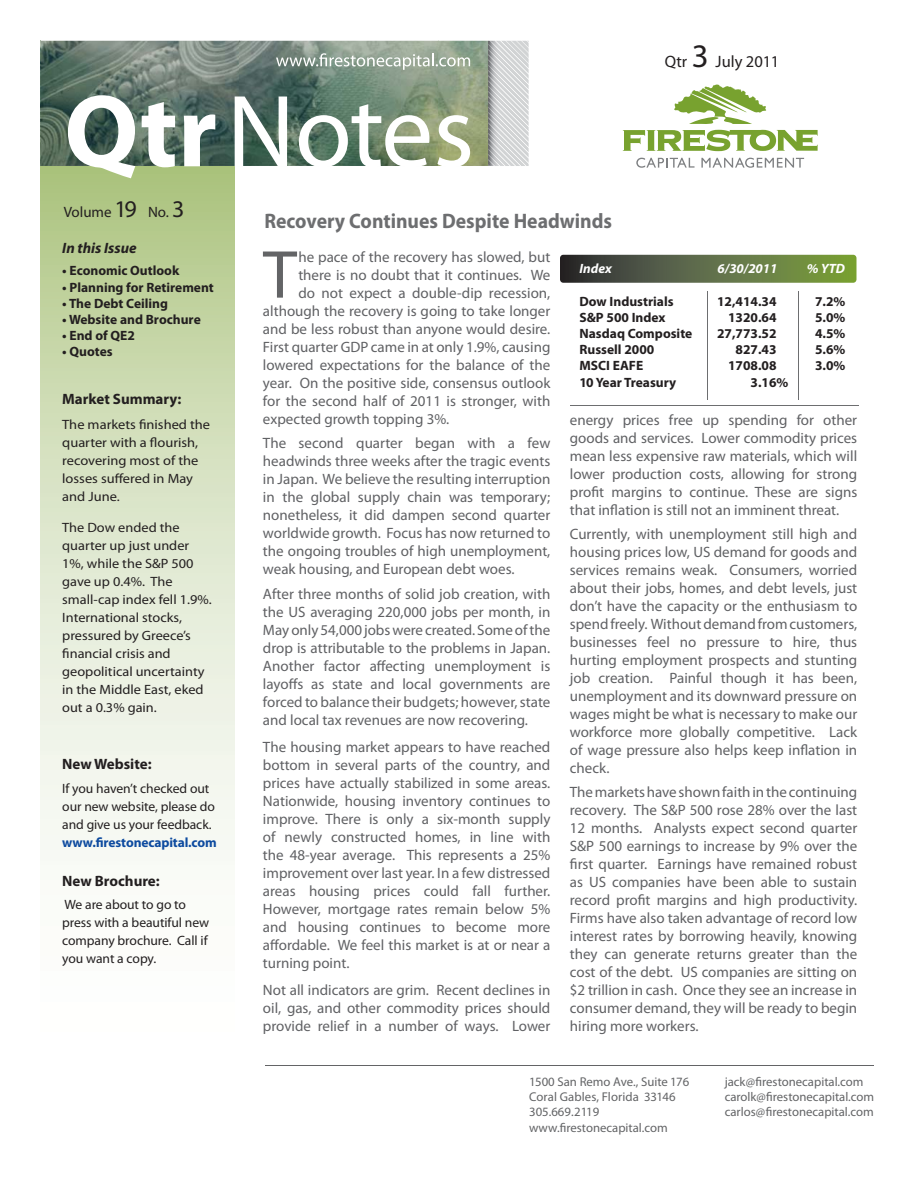
<style>
.page{position:relative;width:918px;height:1188px;background:#fff}
.page>*{position:absolute;margin:0;border:0;box-sizing:border-box;transform-origin:0 0}
.t1{font:68.4px "Myriad Pro";color:#636466}
.t2{font:700 21px "Myriad Pro";color:#6d6e70;scale:.94 1}
.t3{font:16.5px "Myriad Pro";color:#231f20}
.t4{font:15px/18px "Myriad Pro";color:#606164;text-align:justify}
.t5{font:700 15px "Myriad Pro";color:#231f20}
.t6{font:15px "Myriad Pro";color:#231f20}
.t7{font:italic 700 15px "Myriad Pro";color:#231f20}
.t8{font:700 13.5px "Myriad Pro";color:#231f20}
.t9{font:13.5px/18px "Myriad Pro";color:#231f20;scale:1.06 1}
.t10{font:13.5px/18px "Myriad Pro";color:#231f20}
.t11{font:13.5px/18px "Myriad Pro";color:#231f20;scale:1.07 1}
.t12{font:700 13.5px "Myriad Pro";letter-spacing:-.01em;color:#0d4b9f}
.t13{font:italic 700 13.5px "Myriad Pro";color:#fff}
.t14{font:12.75px/15.3px "Myriad Pro";color:#636466}
.s1{font-size:33px}
.s2{font-size:24px}
</style>
<div class="page">
<svg style="left:560px;top:255px;width:297px;height:28px;background:#5c6c42"></svg>
<svg style="left:41px;top:41px;width:447px;height:125px;background:#708374"></svg>
<svg style="left:41px;top:166px;width:194px;height:695px;background:#d8e3c4"></svg>
<svg style="left:636px;top:158px;width:59px;height:10px"></svg>
<svg style="left:701px;top:158px;width:103px;height:10px"></svg>
<svg style="left:623px;top:84px;width:195px;height:67px"></svg>
<svg style="left:276px;top:53px;width:194px;height:17px;background:#a0afa2"></svg>
<svg style="left:68px;top:95px;width:67px;height:83px"></svg>
<svg style="left:142px;top:102px;width:33px;height:65px"></svg>
<svg style="left:184px;top:114px;width:31px;height:52px"></svg>
<svg style="left:235px;top:97px;width:52px;height:69px"></svg>
<svg style="left:299px;top:104px;width:131px;height:62px"></svg>
<svg style="left:437px;top:115px;width:33px;height:51px"></svg>
<hr style="left:265px;top:1065px;width:609px;height:1px;background:#636466">
<svg style="left:488px;top:41px;width:41px;height:125px;background:#d0d1d2"></svg>
<hr style="left:707px;top:291px;width:1px;height:109px;background:#6d6e70">
<hr style="left:798px;top:291px;width:1px;height:109px;background:#6d6e70">
<hr style="left:570px;top:405px;width:289px;height:1px;background:#6d6e70">
<p class="t3" style="left:665px;top:55px;width:116px">Qtr <span class="s1">3</span> July 2011</p>
<p class="t6" style="left:64px;top:206px;width:122px">Volume <span class="s2">19</span> No. <span class="s2">3</span></p>
<p class="t7" style="left:62px;top:243px;width:76px">In this Issue</p>
<p class="t8" style="left:62px;top:266px;width:119px">• Economic Outlook</p>
<p class="t8" style="left:62px;top:282px;width:153px">• Planning for Retirement</p>
<p class="t8" style="left:62px;top:298px;width:107px">• The Debt Ceiling</p>
<p class="t8" style="left:62px;top:314px;width:140px">• Website and Brochure</p>
<p class="t8" style="left:62px;top:331px;width:74px">• End of QE2</p>
<p class="t8" style="left:62px;top:347px;width:52px">• Quotes</p>
<p class="t5" style="left:62px;top:393px;width:121px">Market Summary:</p>
<p class="t11" style="left:62px;top:416px;width:140px">The markets finished the quarter with a flourish, recovering most of the losses suffered in May and June.</p>
<p class="t9" style="left:62px;top:519px;width:142px">The Dow ended the quarter up just under<br>1%, while the S&amp;P 500 gave up 0.4%. The small-cap index fell 1.9%.<br>International stocks, pressured by Greece’s financial crisis and geopolitical uncertainty in the Middle East, eked out a 0.3% gain.</p>
<p class="t5" style="left:62px;top:758px;width:91px">New Website:</p>
<p class="t10" style="left:62px;top:780px;width:154px">If you haven’t checked out our new website, please do and give us your feedback.</p>
<p class="t12" style="left:62px;top:837px;width:156px">www.firestonecapital.com</p>
<p class="t5" style="left:62px;top:875px;width:99px">New Brochure:</p>
<p class="t10" style="left:62px;top:896px;width:149px">We are about to go to press with a beautiful new company brochure. Call if you want a copy.</p>
<h2 class="t2" style="left:264px;top:213px;width:371px">Recovery Continues Despite Headwinds</h2>
<h1 class="t1" style="left:263px;top:249px;width:36px">T</h1>
<p class="t4" style="left:298px;top:249px;width:254px">he pace of the recovery has slowed, but</p>
<p class="t4" style="left:298px;top:267px;width:254px">there is no doubt that it continues. We</p>
<p class="t4" style="left:298px;top:285px;width:254px">do not expect a double-dip recession,</p>
<p class="t4" style="left:263px;top:303px;width:289px">although the recovery is going to take longer</p>
<p class="t4" style="left:263px;top:321px;width:289px">and be less robust than anyone would desire.</p>
<p class="t4" style="left:263px;top:339px;width:289px">First quarter GDP came in at only 1.9%, causing</p>
<p class="t4" style="left:263px;top:357px;width:289px">lowered expectations for the balance of the</p>
<p class="t4" style="left:263px;top:375px;width:289px">year. On the positive side, consensus outlook</p>
<p class="t4" style="left:263px;top:393px;width:289px">for the second half of 2011 is stronger, with</p>
<p class="t4" style="left:263px;top:411px;width:188px">expected growth topping 3%.</p>
<p class="t4" style="left:263px;top:435px;width:289px">The second quarter began with a few headwinds three weeks after the tragic events in Japan. We believe the resulting interruption in the global supply chain was temporary; nonetheless, it did dampen second quarter worldwide growth. Focus has now returned to the ongoing troubles of high unemployment, weak housing, and European debt woes.</p>
<p class="t4" style="left:263px;top:586px;width:289px">After three months of solid job creation, with the US averaging 220,000 jobs per month, in May only 54,000 jobs were created. Some of the drop is attributable to the problems in Japan.<br>Another factor affecting unemployment is layoffs as state and local governments are forced to balance their budgets; however, state and local tax revenues are now recovering.</p>
<p class="t4" style="left:263px;top:739px;width:289px">The housing market appears to have reached bottom in several parts of the country, and prices have actually stabilized in some areas.<br>Nationwide, housing inventory continues to improve. There is only a six-month supply of newly constructed homes, in line with the 48-year average. This represents a 25% improvement over last year. In a few distressed areas housing prices could fall further.<br>However, mortgage rates remain below 5% and housing continues to become more affordable. We feel this market is at or near a turning point.</p>
<p class="t4" style="left:263px;top:982px;width:289px">Not all indicators are grim. Recent declines in oil, gas, and other commodity prices should provide relief in a number of ways. Lower</p>
<p class="t13" style="left:580px;top:264px;width:34px">Index</p>
<p class="t13" style="left:718px;top:264px;width:61px">6/30/2011</p>
<p class="t13" style="left:807px;top:264px;width:40px">% YTD</p>
<p class="t8" style="left:580px;top:296px;width:96px">Dow Industrials</p>
<p class="t8" style="left:717px;top:296px;width:61px">12,414.34</p>
<p class="t8" style="left:815px;top:296px;width:32px">7.2%</p>
<p class="t8" style="left:580px;top:312px;width:88px">S&amp;P 500 Index</p>
<p class="t8" style="left:728px;top:312px;width:50px">1320.64</p>
<p class="t8" style="left:815px;top:312px;width:32px">5.0%</p>
<p class="t8" style="left:580px;top:328px;width:114px">Nasdaq Composite</p>
<p class="t8" style="left:717px;top:328px;width:61px">27,773.52</p>
<p class="t8" style="left:815px;top:328px;width:32px">4.5%</p>
<p class="t8" style="left:580px;top:345px;width:76px">Russell 2000</p>
<p class="t8" style="left:736px;top:345px;width:42px">827.43</p>
<p class="t8" style="left:815px;top:345px;width:32px">5.6%</p>
<p class="t8" style="left:580px;top:361px;width:65px">MSCI EAFE</p>
<p class="t8" style="left:728px;top:361px;width:50px">1708.08</p>
<p class="t8" style="left:815px;top:361px;width:32px">3.0%</p>
<p class="t8" style="left:580px;top:377px;width:98px">10 Year Treasury</p>
<p class="t8" style="left:751px;top:377px;width:39px">3.16%</p>
<p class="t4" style="left:570px;top:412px;width:289px">energy prices free up spending for other goods and services. Lower commodity prices mean less expensive raw materials, which will lower production costs, allowing for strong profit margins to continue. These are signs that inflation is still not an imminent threat.</p>
<p class="t4" style="left:570px;top:526px;width:289px">Currently, with unemployment still high and housing prices low, US demand for goods and services remains weak. Consumers, worried about their jobs, homes, and debt levels, just don’t have the capacity or the enthusiasm to spend freely. Without demand from customers, businesses feel no pressure to hire, thus hurting employment prospects and stunting job creation. Painful though it has been, unemployment and its downward pressure on wages might be what is necessary to make our workforce more globally competitive. Lack of wage pressure also helps keep inflation in check.</p>
<p class="t4" style="left:570px;top:784px;width:289px">The markets have shown faith in the continuing recovery. The S&amp;P 500 rose 28% over the last 12 months. Analysts expect second quarter S&amp;P 500 earnings to increase by 9% over the first quarter. Earnings have remained robust as US companies have been able to sustain record profit margins and high productivity.<br>Firms have also taken advantage of record low interest rates by borrowing heavily, knowing they can generate returns greater than the cost of the debt. US companies are sitting on $2 trillion in cash. Once they see an increase in consumer demand, they will be ready to begin hiring more workers.</p>
<p class="t14" style="left:529px;top:1075px;width:162px">1500 San Remo Ave., Suite 176<br>Coral Gables, Florida 33146<br>305.669.2119 www.firestonecapital.com</p>
<p class="t14" style="left:725px;top:1075px;width:151px">jack@firestonecapital.com carolk@firestonecapital.com carlos@firestonecapital.com</p>
</div>
